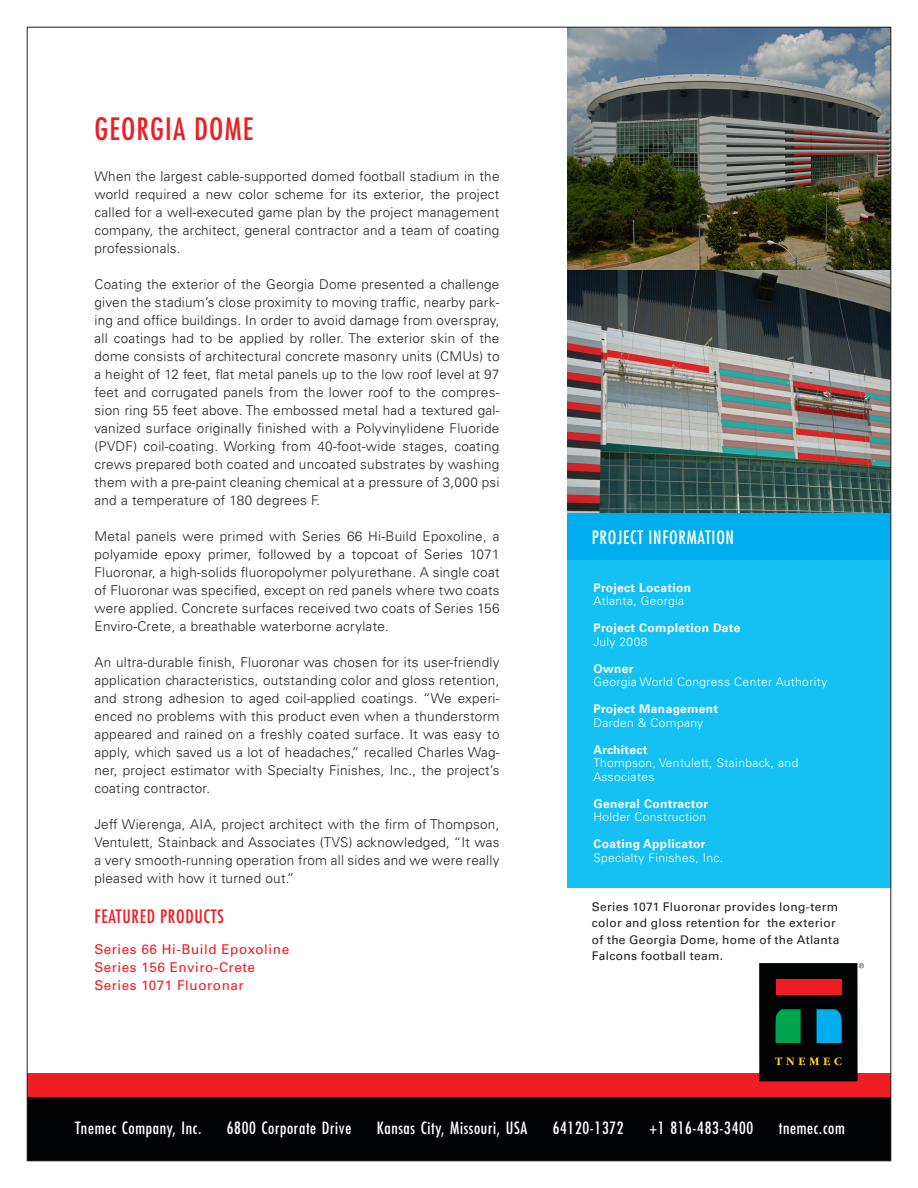
<style>
.page{position:relative;width:918px;height:1188px;background:#fff}
.page>*{position:absolute;margin:0;border:0;box-sizing:border-box;transform-origin:0 0}
.t1{font:condensed 30px "Futura Std";letter-spacing:.04em;color:#ee1d23}
.t2{font:condensed 18px "Futura Std";letter-spacing:.04em;color:#fff}
.t3{font:condensed 18px "Futura Std";letter-spacing:.04em;color:#ee1d23}
.t4{font:condensed 16.5px "Futura Std";letter-spacing:.04em;color:#fff}
.t5{font:300 13.5px/18px "Univers LT Std";letter-spacing:.02em;color:#231f20;text-align:justify}
.t6{font:13.5px "Univers LT Std";letter-spacing:.04em;color:#ee1d23}
.t7{font:300 12px "Univers LT Std";letter-spacing:.03em;color:#fff}
.Body_on_White{font:12px/16.5px "Univers LT Std";letter-spacing:.025em;color:#231f20}
.t8{font:700 12px "Univers LT Std";letter-spacing:.03em;color:#fff}
</style>
<div class="page">
<div style="left:27px;top:1097px;width:864px;height:64px;background:#010203"></div>
<div style="left:27px;top:1074px;width:864px;height:23px;background:#ee1d23"></div>
<div style="left:567px;top:513px;width:324px;height:48px;background:#00aeef"></div>
<div style="left:567px;top:561px;width:324px;height:327px;background:#15c0f2"></div>
<img style="left:567px;top:270px;width:322px;height:243px">
<img style="left:567px;top:29px;width:322px;height:241px">
<div style="left:759px;top:963px;width:99px;height:118px;background:#010203"></div>
<div style="left:776px;top:979px;width:65px;height:15px;background:#ee1d23"></div>
<svg style="left:775px;top:1009px;width:26px;height:34px"></svg>
<svg style="left:817px;top:1009px;width:25px;height:34px"></svg>
<svg style="left:775px;top:1057px;width:67px;height:8px"></svg>
<svg style="left:859px;top:963px;width:5px;height:5px"></svg>
<p class="t1" style="left:94px;top:111px;width:160px">GEORGIA DOME</p>
<p class="t5" style="left:94px;top:167px;width:407px">When the largest cable-supported domed football stadium in the world required a new color scheme for its exterior, the project called for a well-executed game plan by the project management company, the architect, general contractor and a team of coating professionals.</p>
<p class="t5" style="left:94px;top:275px;width:407px">Coating the exterior of the Georgia Dome presented a challenge given the stadium’s close proximity to moving traffic, nearby park&shy;ing and office buildings. In order to avoid damage from overspray, all coatings had to be applied by roller. The exterior skin of the dome consists of architectural concrete masonry units (CMUs) to a height of 12 feet, flat metal panels up to the low roof level at 97 feet and corrugated panels from the lower roof to the compres&shy;sion ring 55 feet above. The embossed metal had a textured gal&shy;vanized surface originally finished with a Polyvinylidene Fluoride (PVDF) coil-coating. Working from 40-foot-wide stages, coating crews prepared both coated and uncoated substrates by washing them with a pre-paint cleaning chemical at a pressure of 3,000 psi and a temperature of 180 degrees F.</p>
<p class="t5" style="left:94px;top:527px;width:407px">Metal panels were primed with Series 66 Hi-Build Epoxoline, a polyamide epoxy primer, followed by a topcoat of Series 1071<br>Fluoronar, a high-solids fluoropolymer polyurethane. A single coat of Fluoronar was specified, except on red panels where two coats were applied. Concrete surfaces received two coats of Series 156<br>Enviro-Crete, a breathable waterborne acrylate.</p>
<p class="t5" style="left:94px;top:653px;width:407px">An ultra-durable finish, Fluoronar was chosen for its user-friendly application characteristics, outstanding color and gloss retention, and strong adhesion to aged coil-applied coatings. “We experi&shy;enced no problems with this product even when a thunderstorm appeared and rained on a freshly coated surface. It was easy to apply, which saved us a lot of headaches,” recalled Charles Wag&shy;ner, project estimator with Specialty Finishes, Inc., the project’s coating contractor.</p>
<p class="t5" style="left:94px;top:815px;width:407px">Jeff Wierenga, AIA, project architect with the firm of Thompson, Ventulett, Stainback and Associates (TVS) acknowledged, “It was a very smooth-running operation from all sides and we were really pleased with how it turned out.”</p>
<p class="t3" style="left:94px;top:906px;width:131px">FEATURED PRODUCTS</p>
<p class="t6" style="left:94px;top:941px;width:196px">Series 66 Hi-Build Epoxoline</p>
<p class="t6" style="left:94px;top:959px;width:162px">Series 156 Enviro-Crete</p>
<p class="t6" style="left:94px;top:977px;width:151px">Series 1071 Fluoronar</p>
<p class="t2" style="left:592px;top:526px;width:144px">PROJECT INFORMATION</p>
<p class="t8" style="left:593px;top:580px;width:99px">Project Location</p>
<p class="t7" style="left:593px;top:594px;width:92px">Atlanta, Georgia</p>
<p class="t8" style="left:593px;top:621px;width:149px">Project Completion Date</p>
<p class="t7" style="left:593px;top:634px;width:56px">July 2008</p>
<p class="t8" style="left:593px;top:661px;width:42px">Owner</p>
<p class="t7" style="left:593px;top:675px;width:235px">Georgia World Congress Center Authority</p>
<p class="t8" style="left:593px;top:702px;width:126px">Project Management</p>
<p class="t7" style="left:593px;top:715px;width:111px">Darden &amp; Company</p>
<p class="t8" style="left:593px;top:742px;width:56px">Architect</p>
<p class="t7" style="left:593px;top:756px;width:207px">Thompson, Ventulett, Stainback, and</p>
<p class="t7" style="left:593px;top:769px;width:63px">Associates</p>
<p class="t8" style="left:593px;top:796px;width:116px">General Contractor</p>
<p class="t7" style="left:593px;top:810px;width:114px">Holder Construction</p>
<p class="t8" style="left:593px;top:837px;width:114px">Coating Applicator</p>
<p class="t7" style="left:593px;top:850px;width:131px">Specialty Finishes, Inc.</p>
<p class="Body_on_White" style="left:592px;top:898px;width:249px">Series 1071 Fluoronar provides long-term color and gloss retention for the exterior of the Georgia Dome, home of the Atlanta Falcons football team.</p>
<p class="t4" style="left:75px;top:1118px;width:128px">Tnemec Company, Inc.</p>
<p class="t4" style="left:227px;top:1118px;width:126px">6800 Corporate Drive</p>
<p class="t4" style="left:377px;top:1118px;width:152px">Kansas City, Missouri, USA</p>
<p class="t4" style="left:553px;top:1118px;width:72px">64120-1372</p>
<p class="t4" style="left:649px;top:1118px;width:106px">+1 816-483-3400</p>
<p class="t4" style="left:779px;top:1118px;width:68px">tnemec.com</p>
</div>
